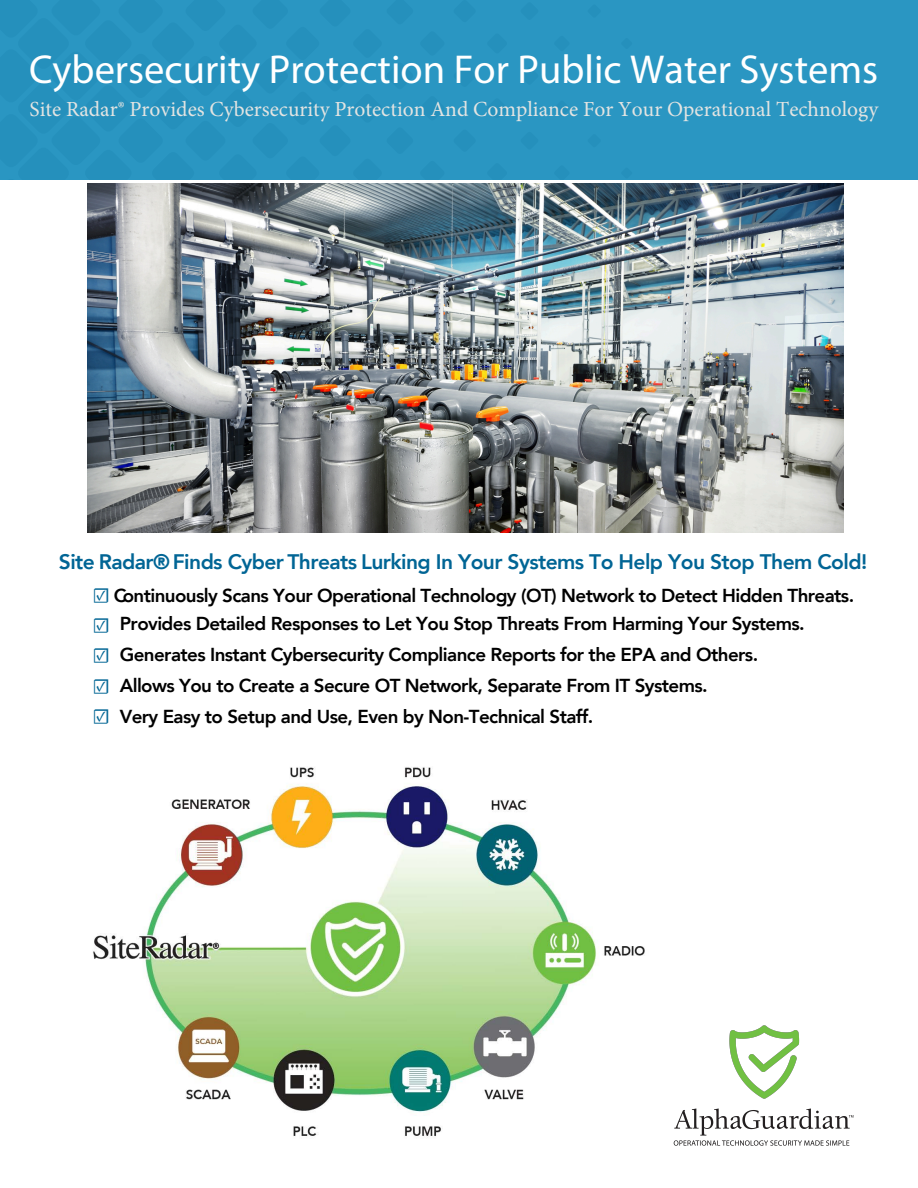
<style>
.page{position:relative;width:918px;height:1188px;background:#fff}
.page>*{position:absolute;margin:0;border:0;box-sizing:border-box;transform-origin:0 0}
.t1{font:40.5px "Myriad Pro";color:#fff}
.t2{font:21.6px "Minion Pro";color:#e3e4e2}
.t3{font:800 21px "Avenir";letter-spacing:-.03em;color:#016595}
.t4{font:700 21px "Minion Pro";color:#016594}
.t5{font:800 18.75px/30.9px "Avenir";letter-spacing:-.03em;color:#000}
.s1{font-family:"Minion Pro";font-weight:700;font-size:21px;color:#016594}
</style>
<div class="page">
<div style="left:0;top:0;width:918px;height:180px;background:#2a96c2"></div>
<img style="left:87px;top:183px;width:756px;height:349px">
<img style="left:93px;top:767px;width:552px;height:370px">
<img style="left:673px;top:1025px;width:181px;height:121px">
<h1 class="t1" style="left:29px;top:45px;width:851px">Cybersecurity Protection For Public Water Systems</h1>
<p class="t2" style="left:30px;top:94px;width:850px">Site Radar® Provides Cybersecurity Protection And Compliance For Your Operational Technology</p>
<p class="t3" style="left:59px;top:545px;width:810px">Site Radar® Finds Cyber Threats Lurking In Your Systems To Help You Stop Them Cold!</p>
<p class="t5" style="left:93px;top:580px;width:763px"><span class="s1">☑</span> Continuously Scans Your Operational Technology (OT) Network to Detect Hidden Threats.</p>
<p class="t4" style="left:93px;top:610px;width:19px">☑</p>
<p class="t4" style="left:93px;top:640px;width:19px">☑</p>
<p class="t4" style="left:93px;top:672px;width:19px">☑</p>
<p class="t4" style="left:93px;top:702px;width:19px">☑</p>
<p class="t5" style="left:120px;top:608px;width:687px">Provides Detailed Responses to Let You Stop Threats From Harming Your Systems.<br>Generates Instant Cybersecurity Compliance Reports for the EPA and Others.<br>Allows You to Create a Secure OT Network, Separate From IT Systems.<br>Very Easy to Setup and Use, Even by Non-Technical Staff.</p>
</div>
